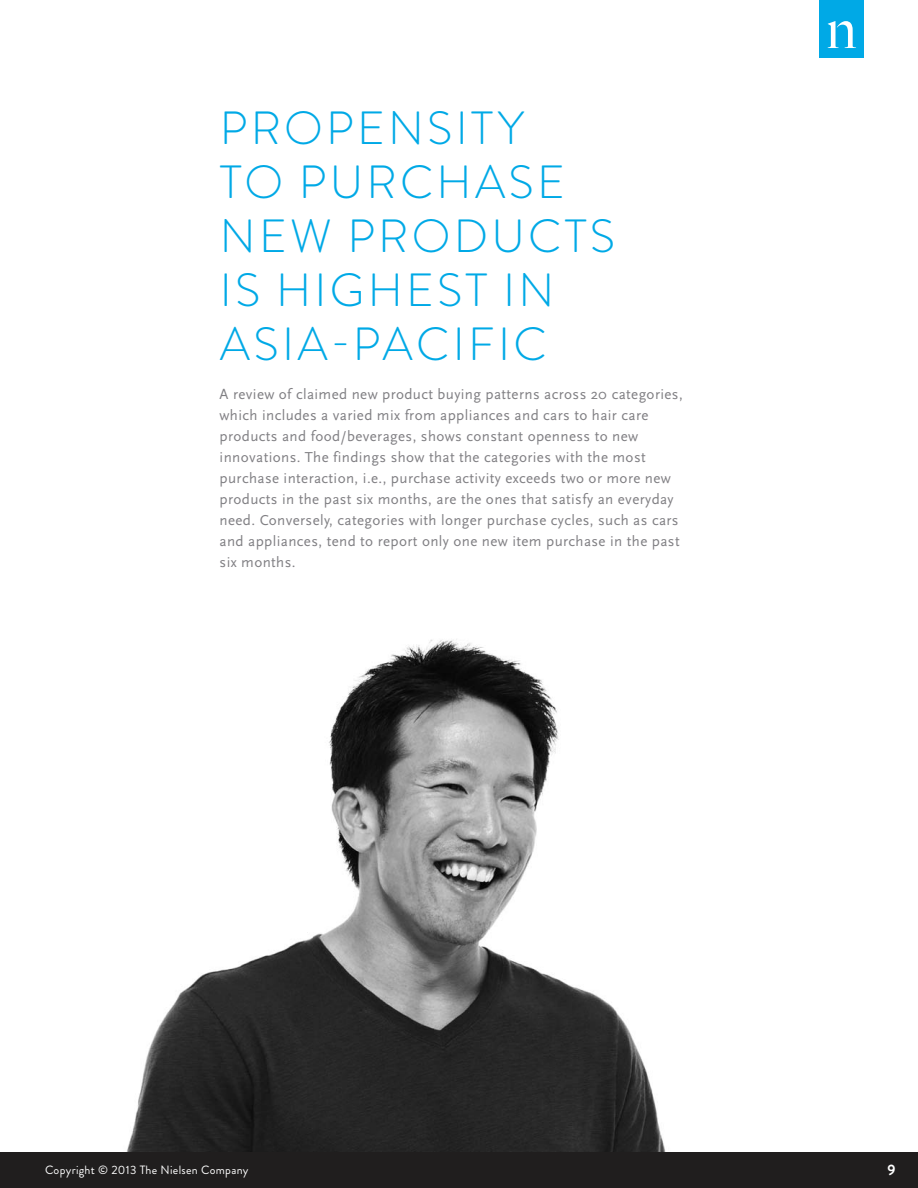
<style>
.page{position:relative;width:918px;height:1188px;background:#fff}
.page>*{position:absolute;margin:0;border:0;box-sizing:border-box;transform-origin:0 0}
.t1{font:300 46.5px/54px "Brandon Grotesque";letter-spacing:.07em;color:#00a9e6}
.t2{font:15px/21px "Scala Sans OT";letter-spacing:.025em;color:#807f83}
.t3{font:700 15px "Brandon Grotesque";color:#fff}
.t4{font:12px "Brandon Grotesque";letter-spacing:.025em;color:#fff}
</style>
<div class="page">
<img style="left:126px;top:639px;width:540px;height:513px">
<div style="left:0;top:1152px;width:918px;height:36px;background:#201e1e"></div>
<div style="left:820px;top:0;width:44px;height:57px;background:#00a9e6"></div>
<svg style="left:828px;top:21px;width:28px;height:27px"></svg>
<h1 class="t1" style="left:220px;top:101px;width:397px">PROPENSITY<br>TO PURCHASE<br>NEW PRODUCTS<br>IS HIGHEST IN<br>ASIA-PACIFIC</h1>
<p class="t2" style="left:220px;top:384px;width:465px">A review of claimed new product buying patterns across 20 categories, which includes a varied mix from appliances and cars to hair care products and food/beverages, shows constant openness to new innovations. The findings show that the categories with the most purchase interaction, i.e., purchase activity exceeds two or more new products in the past six months, are the ones that satisfy an everyday need. Conversely, categories with longer purchase cycles, such as cars and appliances, tend to report only one new item purchase in the past six months.</p>
<p class="t4" style="left:45px;top:1163px;width:205px">Copyright © 2013 The Nielsen Company</p>
<p class="t3" style="left:887px;top:1161px;width:10px">9</p>
</div>
